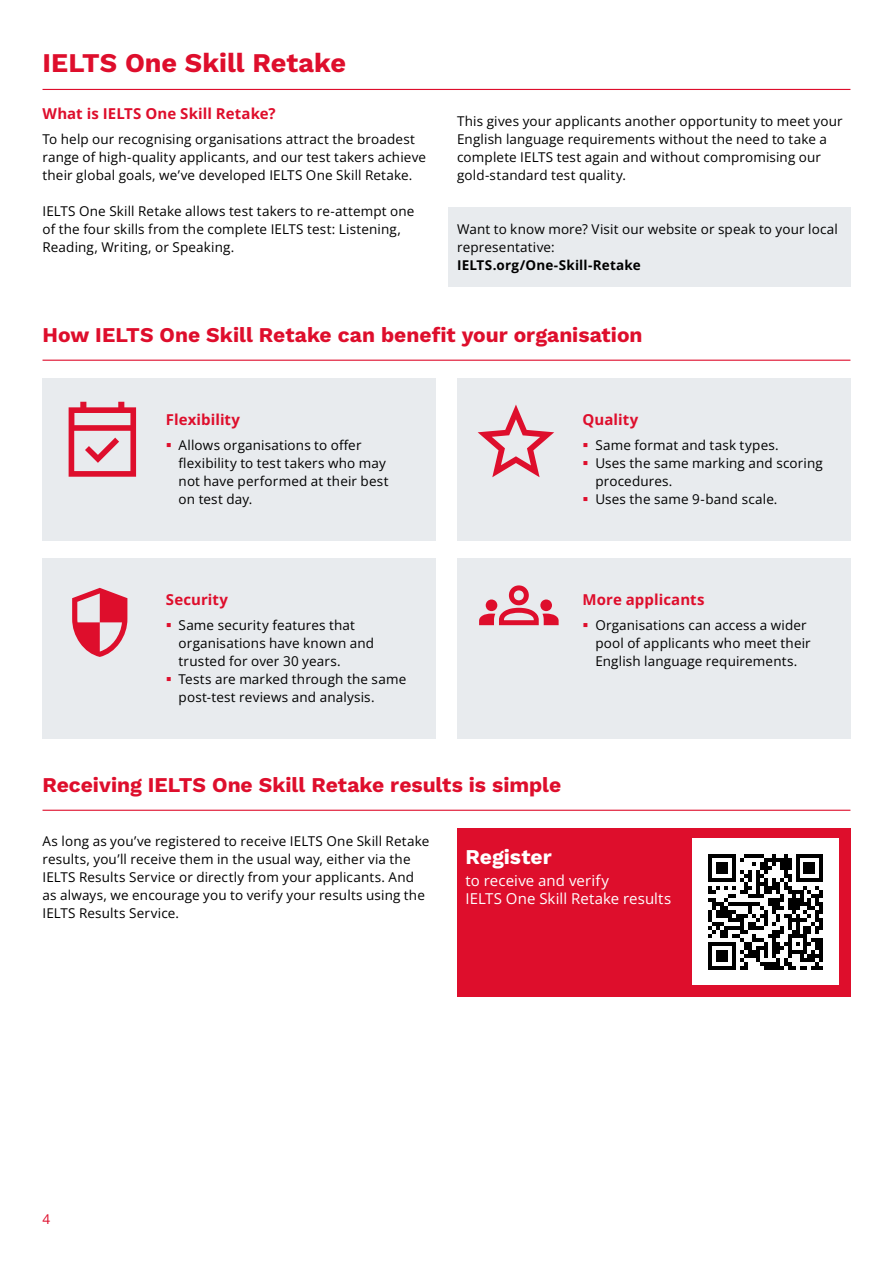
<style>
.page{position:relative;width:893px;height:1263px;background:#fff}
.page>*{position:absolute;margin:0;border:0;box-sizing:border-box;transform-origin:0 0}
.t1{font:27px "Work Sans";color:#de0e2c}
.Subhead_D{font:21px "Work Sans";color:#de0e2c}
.Subhead_D-2{font:21px "Work Sans";color:#fff}
.Body_text{font:15px/18px "Open Sans";letter-spacing:.005em;color:#fff}
.Subhead_B{font:700 15px "Open Sans";letter-spacing:.005em;color:#de0e2c}
.Subhead_E{font:700 15px "Open Sans";letter-spacing:.01em;color:#de0e2c}
.Body_text-2{font:13.5px/18px "Open Sans";letter-spacing:.01em;color:#000}
.Body_Bullet{font:13.5px/18px "Open Sans";letter-spacing:.01em;color:#000}
.Body_text-3{font:700 13.5px "Open Sans";letter-spacing:.015em;color:#000}
.t2{font:13.5px "Open Sans";color:#de0e2c}
.s1{color:#de0e2c}
</style>
<div class="page">
<hr style="left:43px;top:89px;width:807px;height:1px;background:#de0e2c">
<div style="left:448px;top:207px;width:402px;height:80px;background:#e8ebee"></div>
<hr style="left:43px;top:360px;width:807px;height:1px;background:#de0e2c">
<div style="left:43px;top:378px;width:393px;height:162px;background:#e8ebee"></div>
<svg style="left:69px;top:402px;width:67px;height:75px"></svg>
<div style="left:457px;top:378px;width:393px;height:162px;background:#e8ebee"></div>
<svg style="left:478px;top:405px;width:76px;height:72px"></svg>
<div style="left:43px;top:558px;width:393px;height:180px;background:#e8ebee"></div>
<svg style="left:72px;top:588px;width:55px;height:69px"></svg>
<div style="left:457px;top:558px;width:393px;height:180px;background:#e8ebee"></div>
<svg style="left:479px;top:585px;width:80px;height:40px"></svg>
<hr style="left:43px;top:810px;width:807px;height:1px;background:#de0e2c">
<div style="left:457px;top:828px;width:393px;height:168px;background:#de0e2c"></div>
<div style="left:692px;top:839px;width:147px;height:146px;background:#fff"></div>
<svg style="left:708px;top:854px;width:115px;height:115px"></svg>
<h2 class="t1" style="left:43px;top:42px;width:305px">IELTS One Skill Retake</h2>
<p class="Subhead_E" style="left:43px;top:103px;width:235px">What is IELTS One Skill Retake?</p>
<p class="Body_text-2" style="left:43px;top:130px;width:385px">To help our recognising organisations attract the broadest range of high-quality applicants, and our test takers achieve their global goals, we’ve developed IELTS One Skill Retake.</p>
<p class="Body_text-2" style="left:43px;top:202px;width:373px">IELTS One Skill Retake allows test takers to re-attempt one of the four skills from the complete IELTS test: Listening,<br>Reading, Writing, or Speaking.</p>
<p class="Body_text-2" style="left:457px;top:112px;width:387px">This gives your applicants another opportunity to meet your English language requirements without the need to take a complete IELTS test again and without compromising our gold-standard test quality.</p>
<p class="Body_text-2" style="left:457px;top:220px;width:382px">Want to know more? Visit our website or speak to your local representative:</p>
<p class="Body_text-3" style="left:457px;top:256px;width:185px">IELTS.org/One-Skill-Retake</p>
<p class="Subhead_D" style="left:43px;top:319px;width:601px">How IELTS One Skill Retake can benefit your organisation</p>
<p class="Subhead_B" style="left:166px;top:409px;width:76px">Flexibility</p>
<p class="Body_Bullet" style="left:179px;top:436px;width:211px;text-indent:-13px"><span class="s1">▪</span> Allows organisations to offer flexibility to test takers who may not have performed at their best on test day.</p>
<p class="Subhead_B" style="left:166px;top:589px;width:64px">Security</p>
<p class="Body_Bullet" style="left:179px;top:616px;width:197px;text-indent:-13px"><span class="s1">▪</span> Same security features that organisations have known and trusted for over 30 years.</p>
<p class="Body_Bullet" style="left:179px;top:670px;width:229px;text-indent:-13px"><span class="s1">▪</span> Tests are marked through the same post-test reviews and analysis.</p>
<p class="Subhead_B" style="left:583px;top:409px;width:57px">Quality</p>
<p class="Body_Bullet" style="left:583px;top:436px;width:198px"><span class="s1">▪</span> Same format and task types.</p>
<p class="Body_Bullet" style="left:595px;top:454px;width:229px;text-indent:-13px"><span class="s1">▪</span> Uses the same marking and scoring procedures.</p>
<p class="Body_Bullet" style="left:583px;top:490px;width:196px"><span class="s1">▪</span> Uses the same 9-band scale.</p>
<p class="Subhead_B" style="left:583px;top:589px;width:123px">More applicants</p>
<p class="Body_Bullet" style="left:595px;top:616px;width:217px;text-indent:-13px"><span class="s1">▪</span> Organisations can access a wider pool of applicants who meet their<br>English language requirements.</p>
<p class="Subhead_D" style="left:43px;top:769px;width:520px">Receiving IELTS One Skill Retake results is simple</p>
<p class="Body_text-2" style="left:43px;top:832px;width:388px">As long as you’ve registered to receive IELTS One Skill Retake results, you’ll receive them in the usual way, either via the IELTS Results Service or directly from your applicants. And as always, we encourage you to verify your results using the IELTS Results Service.</p>
<p class="Subhead_D-2" style="left:466px;top:841px;width:88px">Register</p>
<p class="Body_text" style="left:466px;top:871px;width:207px">to receive and verify<br>IELTS One Skill Retake results</p>
<p class="t2" style="left:43px;top:1210px;width:9px">4</p>
</div>
